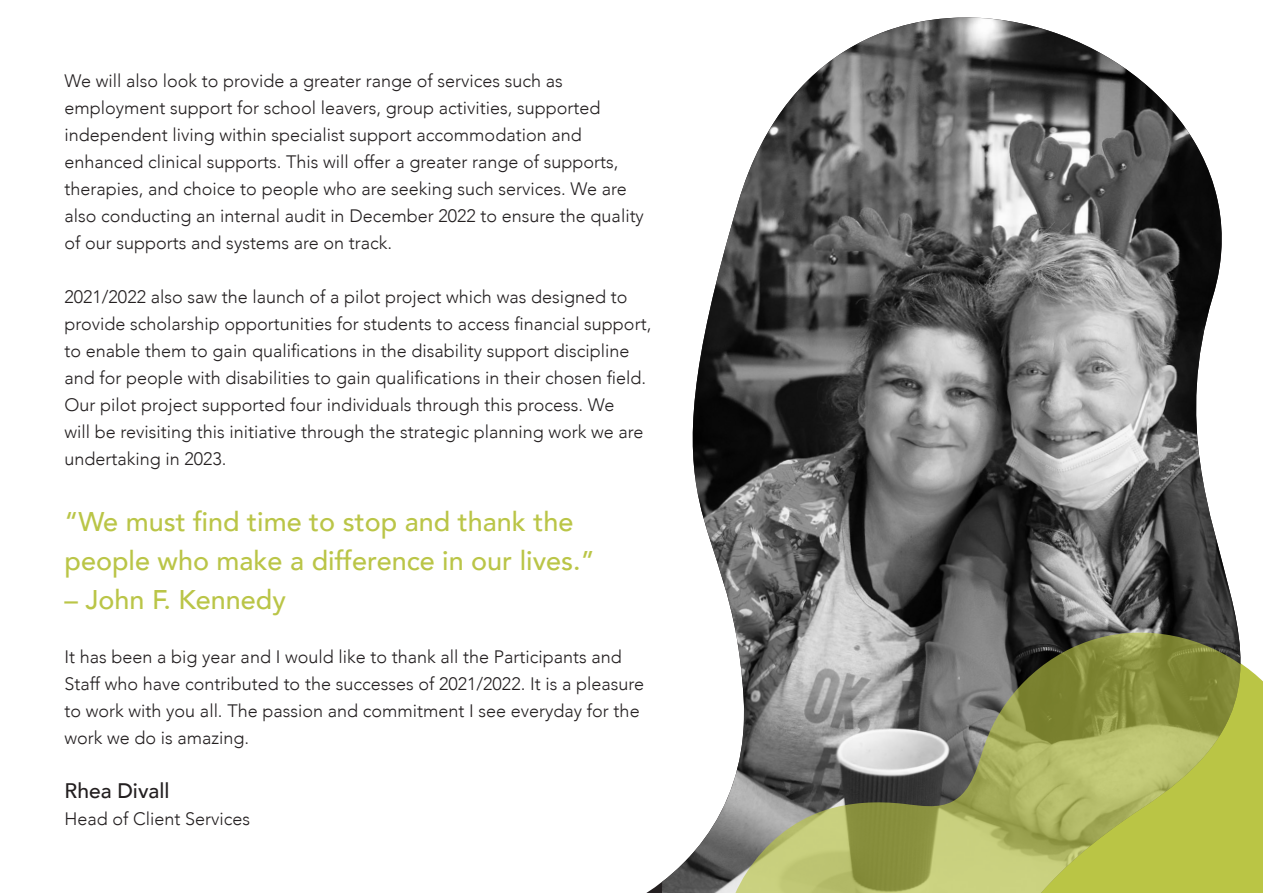
<style>
.page{position:relative;width:1263px;height:893px;background:#fff}
.page>*{position:absolute;margin:0;border:0;box-sizing:border-box;transform-origin:0 0}
.t1{font:500 27px/39px "Avenir";color:#bac547}
.t2{font:500 21px "Avenir";color:#231f20}
.t3{font:300 18px/27px "Avenir";color:#231f20}
</style>
<div class="page">
<img style="left:662px;top:18px;width:572px;height:875px">
<svg style="left:716px;top:608px;width:547px;height:285px;background:#999d6a"></svg>
<p class="t3" style="left:64px;top:67px;width:581px">We will also look to provide a greater range of services such as employment support for school leavers, group activities, supported independent living within specialist support accommodation and enhanced clinical supports. This will offer a greater range of supports, therapies, and choice to people who are seeking such services. We are also conducting an internal audit in December 2022 to ensure the quality of our supports and systems are on track.</p>
<p class="t3" style="left:64px;top:283px;width:588px">2021/2022 also saw the launch of a pilot project which was designed to provide scholarship opportunities for students to access financial support, to enable them to gain qualifications in the disability support discipline and for people with disabilities to gain qualifications in their chosen field.<br>Our pilot project supported four individuals through this process. We<br>will be revisiting this initiative through the strategic planning work we are undertaking in 2023.</p>
<p class="t1" style="left:64px;top:501px;width:532px">“We must find time to stop and thank the people who make a difference in our lives.”</p>
<p class="t1" style="left:64px;top:579px;width:223px">– John F. Kennedy</p>
<p class="t3" style="left:64px;top:643px;width:581px">It has been a big year and I would like to thank all the Participants and Staff who have contributed to the successes of 2021/2022. It is a pleasure to work with you all. The passion and commitment I see everyday for the work we do is amazing.</p>
<p class="t2" style="left:64px;top:773px;width:106px">Rhea Divall</p>
<p class="t3" style="left:64px;top:805px;width:187px">Head of Client Services</p>
</div>
